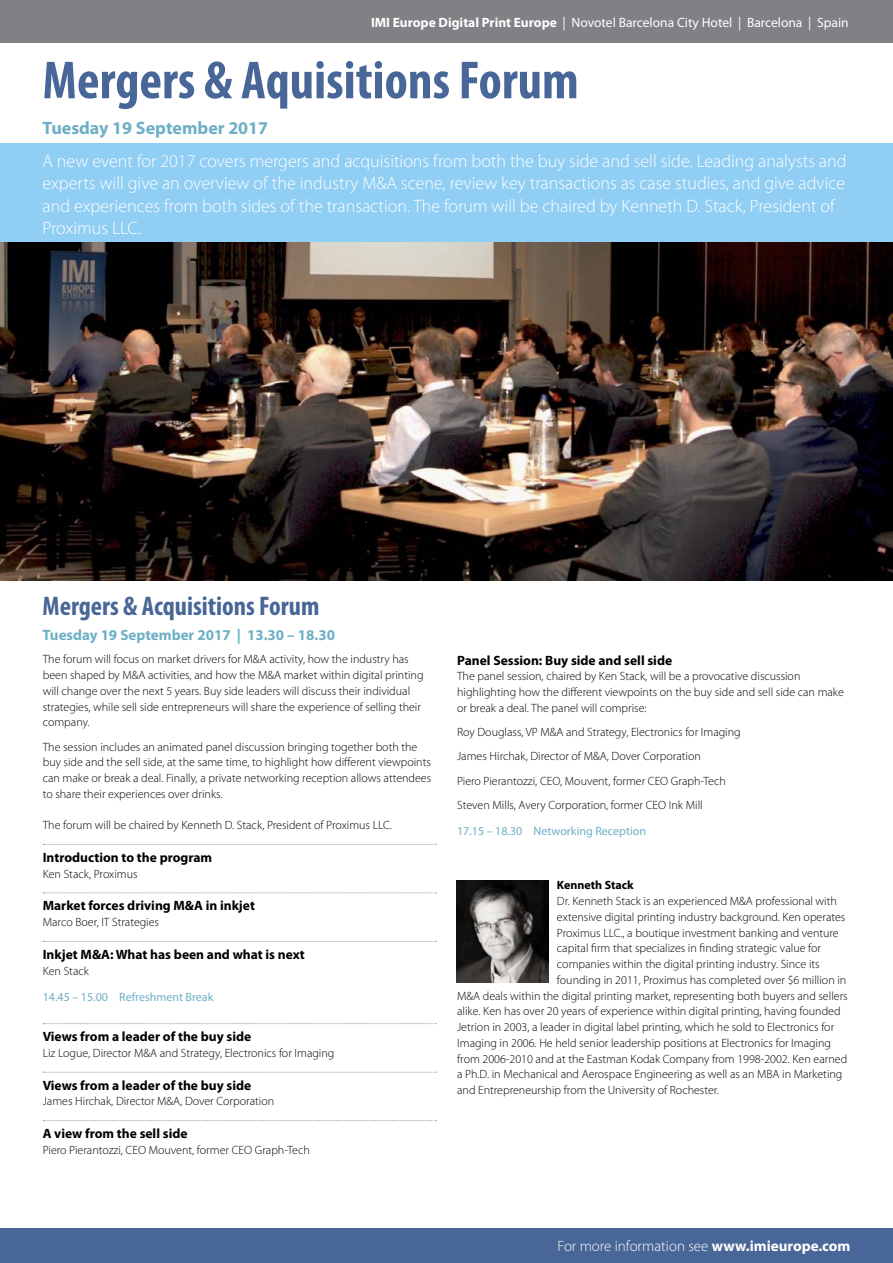
<style>
.page{position:relative;width:893px;height:1263px;background:#fff}
.page>*{position:absolute;margin:0;border:0;box-sizing:border-box;transform-origin:0 0}
.t1{font:700 condensed 54px "Myriad Pro";color:#486697}
.t2{font:700 condensed 27px "Myriad Pro";color:#486697}
.t3{font:300 18px/22.5px "Myriad Pro";color:#fff}
.t4{font:700 18px "Myriad Pro";color:#6dafc6}
.t5{font:300 15px "Myriad Pro";color:#fff}
.t6{font:700 15px "Myriad Pro";color:#6dafc6}
.t7{font:700 13.5px "Myriad Pro";color:#000}
.t8{font:13.5px "Myriad Pro";color:#fff}
.t9{font:300 12px/15.8px "Myriad Pro";color:#000}
.t10{font:12px "Myriad Pro";color:#6dafc6}
.t11{font:700 12px "Myriad Pro";color:#000}
.s1{font-weight:700}
</style>
<div class="page">
<div style="left:0;top:0;width:893px;height:43px;background:#808184"></div>
<div style="left:0;top:1229px;width:893px;height:34px;background:#486697"></div>
<div style="left:0;top:143px;width:893px;height:100px;background:#91cef4"></div>
<svg style="left:43px;top:844px;width:393px;height:1px"></svg>
<svg style="left:43px;top:892px;width:393px;height:1px"></svg>
<svg style="left:43px;top:941px;width:393px;height:1px"></svg>
<svg style="left:43px;top:1023px;width:393px;height:1px"></svg>
<svg style="left:43px;top:1072px;width:393px;height:1px"></svg>
<svg style="left:43px;top:1120px;width:393px;height:1px"></svg>
<img style="left:456px;top:881px;width:92px;height:102px">
<img style="left:0;top:242px;width:893px;height:338px">
<p class="t8" style="left:371px;top:14px;width:479px"><span class="s1">IMI Europe Digital Print Europe</span> | Novotel Barcelona City Hotel | Barcelona | Spain</p>
<h1 class="t1" style="left:43px;top:47px;width:538px">Mergers &amp; Aquisitions Forum</h1>
<h3 class="t4" style="left:43px;top:116px;width:227px">Tuesday 19 September 2017</h3>
<p class="t3" style="left:43px;top:149px;width:806px">A new event for 2017 covers mergers and acquisitions from both the buy side and sell side. Leading analysts and experts will give an overview of the industry M&amp;A scene, review key transactions as case studies, and give advice and experiences from both sides of the transaction. The forum will be chaired by Kenneth D. Stack, President of Proximus LLC.</p>
<h2 class="t2" style="left:43px;top:589px;width:278px">Mergers &amp; Acquisitions Forum</h2>
<p class="t6" style="left:43px;top:625px;width:294px">Tuesday 19 September 2017 | 13.30 – 18.30</p>
<p class="t9" style="left:43px;top:651px;width:382px">The forum will focus on market drivers for M&amp;A activity, how the industry has been shaped by M&amp;A activities, and how the M&amp;A market within digital printing will change over the next 5 years. Buy side leaders will discuss their individual strategies, while sell side entrepreneurs will share the experience of selling their company.</p>
<p class="t9" style="left:43px;top:739px;width:390px">The session includes an animated panel discussion bringing together both the buy side and the sell side, at the same time, to highlight how different viewpoints can make or break a deal. Finally, a private networking reception allows attendees to share their experiences over drinks.</p>
<p class="t9" style="left:43px;top:817px;width:351px">The forum will be chaired by Kenneth D. Stack, President of Proximus LLC.</p>
<p class="t7" style="left:43px;top:848px;width:171px">Introduction to the program</p>
<p class="t9" style="left:43px;top:865px;width:96px">Ken Stack, Proximus</p>
<p class="t7" style="left:43px;top:897px;width:214px">Market forces driving M&amp;A in inkjet</p>
<p class="t9" style="left:43px;top:914px;width:118px">Marco Boer, IT Strategies</p>
<p class="t7" style="left:43px;top:945px;width:264px">Inkjet M&amp;A: What has been and what is next</p>
<p class="t9" style="left:43px;top:962px;width:48px">Ken Stack</p>
<p class="t10" style="left:43px;top:989px;width:172px">14.45 – 15.00 Refreshment Break</p>
<p class="t7" style="left:43px;top:1028px;width:210px">Views from a leader of the buy side</p>
<p class="t9" style="left:43px;top:1045px;width:293px">Liz Logue, Director M&amp;A and Strategy, Electronics for Imaging</p>
<p class="t7" style="left:43px;top:1076px;width:210px">Views from a leader of the buy side</p>
<p class="t9" style="left:43px;top:1093px;width:233px">James Hirchak, Director M&amp;A, Dover Corporation</p>
<p class="t7" style="left:43px;top:1125px;width:146px">A view from the sell side</p>
<p class="t9" style="left:43px;top:1142px;width:269px">Piero Pierantozzi, CEO Mouvent, former CEO Graph-Tech</p>
<p class="t7" style="left:457px;top:651px;width:217px">Panel Session: Buy side and sell side</p>
<p class="t9" style="left:457px;top:668px;width:388px">The panel session, chaired by Ken Stack, will be a provocative discussion highlighting how the different viewpoints on the buy side and sell side can make or break a deal. The panel will comprise:</p>
<p class="t9" style="left:457px;top:720px;width:285px;line-height:24.3px">Roy Douglass, VP M&amp;A and Strategy, Electronics for Imaging James Hirchak, Director of M&amp;A, Dover Corporation<br>Piero Pierantozzi, CEO, Mouvent, former CEO Graph-Tech Steven Mills, Avery Corporation, former CEO Ink Mill</p>
<p class="t10" style="left:457px;top:824px;width:190px">17.15 – 18.30 Networking Reception</p>
<p class="t11" style="left:557px;top:877px;width:78px">Kenneth Stack</p>
<p class="t9" style="left:557px;top:893px;width:281px">Dr. Kenneth Stack is an experienced M&amp;A professional with</p>
<p class="t9" style="left:557px;top:909px;width:290px">extensive digital printing industry background. Ken operates</p>
<p class="t9" style="left:557px;top:925px;width:283px">Proximus LLC., a boutique investment banking and venture</p>
<p class="t9" style="left:557px;top:940px;width:266px">capital firm that specializes in finding strategic value for</p>
<p class="t9" style="left:557px;top:956px;width:264px">companies within the digital printing industry. Since its</p>
<p class="t9" style="left:557px;top:972px;width:291px">founding in 2011, Proximus has completed over $6 million in</p>
<p class="t9" style="left:457px;top:987px;width:392px">M&amp;A deals within the digital printing market, representing both buyers and sellers</p>
<p class="t9" style="left:457px;top:1003px;width:385px">alike. Ken has over 20 years of experience within digital printing, having founded</p>
<p class="t9" style="left:457px;top:1019px;width:379px">Jetrion in 2003, a leader in digital label printing, which he sold to Electronics for</p>
<p class="t9" style="left:457px;top:1035px;width:375px">Imaging in 2006. He held senior leadership positions at Electronics for Imaging</p>
<p class="t9" style="left:457px;top:1050px;width:392px">from 2006-2010 and at the Eastman Kodak Company from 1998-2002. Ken earned</p>
<p class="t9" style="left:457px;top:1066px;width:387px">a Ph.D. in Mechanical and Aerospace Engineering as well as an MBA in Marketing</p>
<p class="t9" style="left:457px;top:1082px;width:263px">and Entrepreneurship from the University of Rochester.</p>
<p class="t5" style="left:558px;top:1237px;width:294px">For more information see <span class="s1">www.imieurope.com</span></p>
</div>
